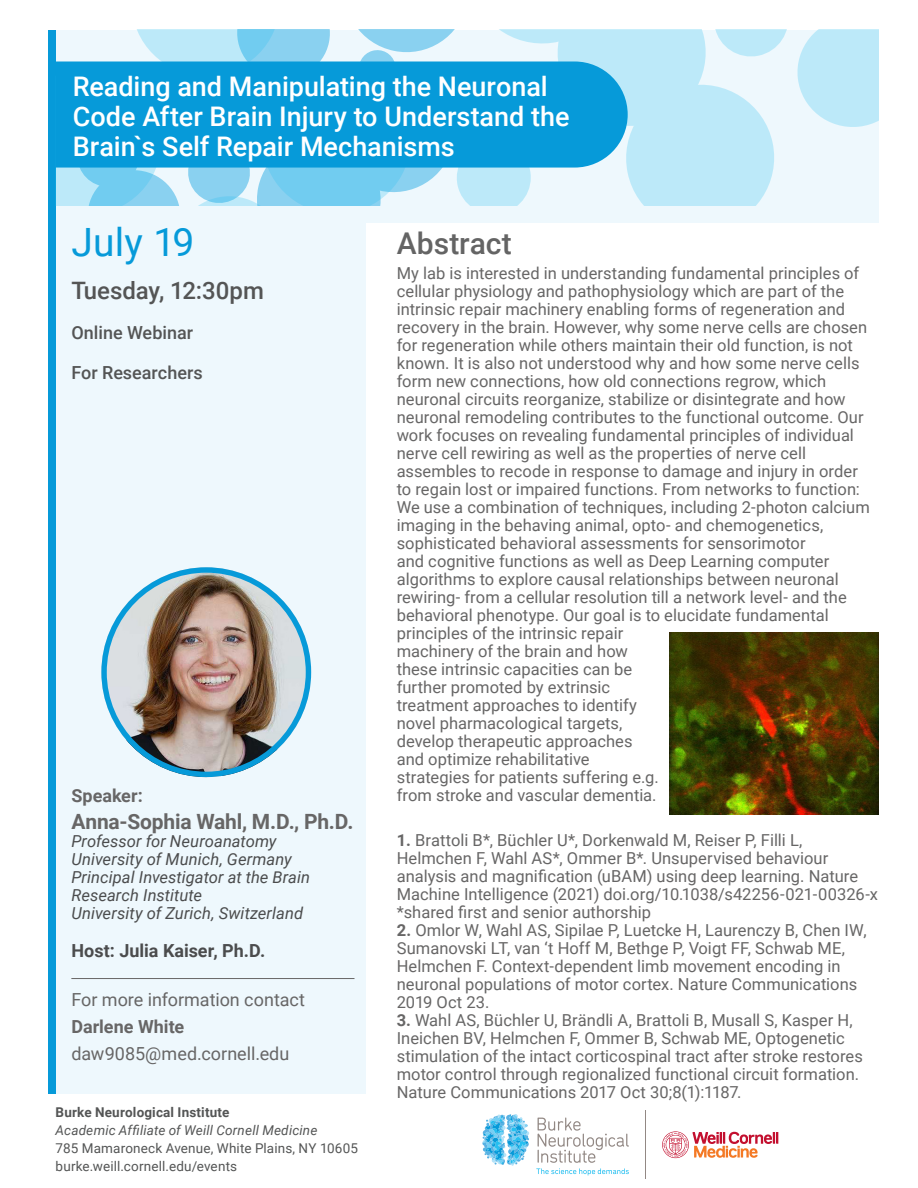
<style>
.page{position:relative;width:918px;height:1188px;background:#fff}
.page>*{position:absolute;margin:0;border:0;box-sizing:border-box;transform-origin:0 0}
.Sidebar_H1{font:39px "Roboto";letter-spacing:.005em;color:#069ad9}
.t1{font:500 30px "Roboto";color:#646464}
.t2{font:500 27px/30px "Roboto";color:#fff}
.t3{font:500 24px "Roboto";letter-spacing:-.005em;color:#545555}
.Sidebar_Body{font:700 21px "Roboto";letter-spacing:-.01em;color:#676666}
.t4{font:18px/27px "Roboto";color:#676666}
.t5{font:500 18px "Roboto";color:#545555}
.Sidebar_Body-2{font:700 18px "Roboto";color:#4b4c4d}
.Sidebar_Body-3{font:700 18px "Roboto";color:#676666}
.Body{font:16.5px/18px "Roboto";color:#676666}
.Sidebar_Body-4{font:italic 16.5px/18px "Roboto";letter-spacing:.005em;color:#4b4c4d}
.t6{font:13.5px/18px "Roboto";letter-spacing:.01em;color:#545555}
.s1{font-weight:700}
.s2{font-style:italic}
</style>
<div class="page">
<div style="left:55px;top:30px;width:311px;height:1064px;background:#eef8fd"></div>
<div style="left:291px;top:30px;width:588px;height:192px;background:#eef8fd"></div>
<div style="left:48px;top:30px;width:7px;height:1064px;background:#069ad9"></div>
<svg style="left:55px;top:29px;width:824px;height:177px"></svg>
<img style="left:101px;top:567px;width:210px;height:210px;border-radius:105px">
<div style="left:101px;top:567px;width:210px;height:210px;border:5px solid #069ad9;border-radius:50%"></div>
<hr style="left:71px;top:978px;width:284px;height:1px;background:#676666">
<img style="left:669px;top:633px;width:210px;height:182px">
<hr style="left:645px;top:1110px;width:1px;height:69px;background:#928884">
<svg style="left:536px;top:1118px;width:93px;height:58px"></svg>
<svg style="left:482px;top:1114px;width:47px;height:52px"></svg>
<svg style="left:662px;top:1131px;width:116px;height:27px"></svg>
<div style="left:55px;top:62px;width:573px;height:106px;background:#069ad9"></div>
<h1 class="t2" style="left:73px;top:70px;width:498px">Reading and Manipulating the Neuronal<br>Code After Brain Injury to Understand the<br>Brain`s Self Repair Mechanisms</h1>
<p class="Sidebar_H1" style="left:71px;top:215px;width:125px">July 19</p>
<p class="t3" style="left:71px;top:274px;width:194px">Tuesday, 12:30pm</p>
<p class="t5" style="left:71px;top:320px;width:123px">Online Webinar</p>
<p class="t5" style="left:71px;top:360px;width:133px">For Researchers</p>
<p class="Sidebar_Body-3" style="left:71px;top:783px;width:73px">Speaker:</p>
<p class="Sidebar_Body" style="left:71px;top:807px;width:284px">Anna-Sophia Wahl, M.D., Ph.D.</p>
<p class="Sidebar_Body-4" style="left:71px;top:831px;width:207px">Professor for Neuroanatomy</p>
<p class="Sidebar_Body-4" style="left:71px;top:849px;width:222px">University of Munich, Germany</p>
<p class="Sidebar_Body-4" style="left:71px;top:867px;width:240px">Principal Investigator at the Brain<br>Research Institute</p>
<p class="Sidebar_Body-4" style="left:71px;top:903px;width:233px">University of Zurich, Switzerland</p>
<p class="Sidebar_Body-2" style="left:71px;top:938px;width:196px">Host: Julia Kaiser, Ph.D.</p>
<p class="t4" style="left:71px;top:985px;width:235px">For more information contact<br><span class="s1">Darlene White </span>daw9085@med.cornell.edu</p>
<h2 class="t6" style="left:56px;top:1103px;width:304px"><span class="s1">Burke Neurological Institute<br></span><span class="s2">Academic Affiliate of Weill Cornell Medicine<br></span>785 Mamaroneck Avenue, White Plains, NY 10605 burke.weill.cornell.edu/events</h2>
<h2 class="t1" style="left:397px;top:222px;width:117px">Abstract</h2>
<p class="Body" style="left:397px;top:263px;width:475px">My lab is interested in understanding fundamental principles of cellular physiology and pathophysiology which are part of the intrinsic repair machinery enabling forms of regeneration and recovery in the brain. However, why some nerve cells are chosen for regeneration while others maintain their old function, is not known. It is also not understood why and how some nerve cells form new connections, how old connections regrow, which neuronal circuits reorganize, stabilize or disintegrate and how neuronal remodeling contributes to the functional outcome. Our work focuses on revealing fundamental principles of individual nerve cell rewiring as well as the properties of nerve cell assembles to recode in response to damage and injury in order to regain lost or impaired functions. From networks to function:<br>We use a combination of techniques, including 2-photon calcium imaging in the behaving animal, opto- and chemogenetics, sophisticated behavioral assessments for sensorimotor<br>and cognitive functions as well as Deep Learning computer algorithms to explore causal relationships between neuronal rewiring- from a cellular resolution till a network level- and the behavioral phenotype. Our goal is to elucidate fundamental principles of the intrinsic repair<br>machinery of the brain and how<br>these intrinsic capacities can be<br>further promoted by extrinsic<br>treatment approaches to identify<br>novel pharmacological targets,<br>develop therapeutic approaches<br>and optimize rehabilitative<br>strategies for patients suffering e.g.<br>from stroke and vascular dementia.</p>
<p class="Body" style="left:397px;top:830px;width:483px"><span class="s1">1.</span> Brattoli B*, Büchler U*, Dorkenwald M, Reiser P, Filli L, Helmchen F, Wahl AS*, Ommer B*. Unsupervised behaviour analysis and magnification (uBAM) using deep learning. Nature Machine Intelligence (2021) doi.org/10.1038/s42256-021-00326-x *shared first and senior authorship</p>
<p class="Body" style="left:397px;top:920px;width:471px"><span class="s1">2.</span> Omlor W, Wahl AS, Sipilae P, Luetcke H, Laurenczy B, Chen IW, Sumanovski LT, van ‘t Hoff M, Bethge P, Voigt FF, Schwab ME, Helmchen F. Context-dependent limb movement encoding in neuronal populations of motor cortex. Nature Communications 2019 Oct 23.</p>
<p class="Body" style="left:397px;top:1010px;width:468px"><span class="s1">3.</span> Wahl AS, Büchler U, Brändli A, Brattoli B, Musall S, Kasper H, Ineichen BV, Helmchen F, Ommer B, Schwab ME, Optogenetic stimulation of the intact corticospinal tract after stroke restores motor control through regionalized functional circuit formation.<br>Nature Communications 2017 Oct 30;8(1):1187.</p>
</div>
